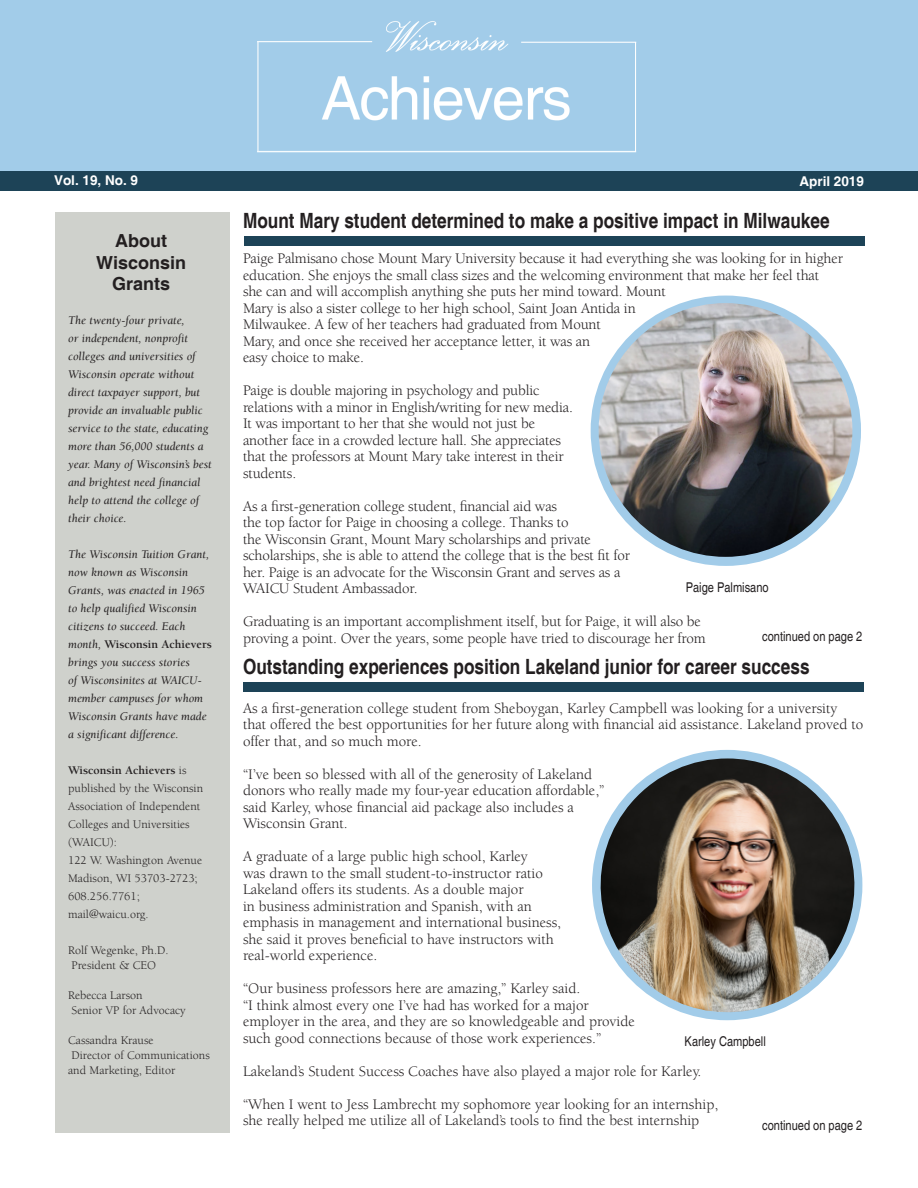
<style>
.page{position:relative;width:918px;height:1188px;background:#fff}
.page>*{position:absolute;margin:0;border:0;box-sizing:border-box;transform-origin:0 0}
.t1{font:700 condensed 21px "Helvetica";color:#231f20}
.t2{font:700 18px/21.6px "Helvetica";color:#231f20;text-align:center}
.t3{font:15px/16.5px "Berkeley Std";letter-spacing:-.01em;color:#231f20}
.t4{font:condensed 13.5px "Helvetica";color:#231f20}
.t5{font:700 13.5px "Helvetica";color:#fff}
.t6{font:italic 12px/18px "Berkeley Std";color:#231f20}
.t7{font:12px/18px "Berkeley Std";color:#231f20}
.s1{font-weight:700;font-style:normal}
.s2{font-weight:700}
</style>
<div class="page">
<div style="left:0;top:171px;width:918px;height:20px;background:#1d4357"></div>
<div style="left:55px;top:212px;width:175px;height:921px;background:#cfd1cc"></div>
<div style="left:244px;top:236px;width:621px;height:10px;background:#1d4357"></div>
<div style="left:244px;top:682px;width:620px;height:10px;background:#1d4357"></div>
<div style="left:591px;top:296px;width:270px;height:270px;background:#a2cce9;border-radius:50%"></div>
<img style="left:599px;top:303px;width:253px;height:254px;border-radius:127px">
<div style="left:0;top:0;width:918px;height:171px;background:#a2cce9"></div>
<img style="left:597px;top:758px;width:262px;height:263px">
<p class="t5" style="left:54px;top:172px;width:86px">Vol. 19, No. 9</p>
<p class="t5" style="left:799px;top:173px;width:66px">April 2019</p>
<p class="t2" style="left:115px;top:231px;width:53px">About</p>
<p class="t2" style="left:96px;top:252px;width:92px">Wisconsin<br>Grants</p>
<p class="t6" style="left:68px;top:311px;width:145px">The twenty-four private,<br>or independent, nonprofit colleges and universities of<br>Wisconsin operate without direct taxpayer support, but provide an invaluable public service to the state, educating more than 56,000 students a year. Many of Wisconsin’s best and brightest need financial help to attend the college of their choice.</p>
<p class="t6" style="left:68px;top:545px;width:145px">The Wisconsin Tuition Grant, now known as Wisconsin<br>Grants, was enacted in 1965 to help qualified Wisconsin citizens to succeed. Each month, <span class="s1">Wisconsin Achievers </span>brings you success stories<br>of Wisconsinites at WAICU&shy;member campuses for whom<br>Wisconsin Grants have made a significant difference.</p>
<p class="t7" style="left:68px;top:761px;width:136px"><span class="s2">Wisconsin Achievers</span> is published by the Wisconsin<br>Association of Independent<br>Colleges and Universities (WAICU):</p>
<p class="t7" style="left:68px;top:851px;width:135px">122 W. Washington Avenue<br>Madison, WI 53703-2723;</p>
<p class="t7" style="left:68px;top:887px;width:73px">608.256.7761;</p>
<p class="t7" style="left:68px;top:905px;width:82px">mail@waicu.org.</p>
<p class="t7" style="left:68px;top:941px;width:102px">Rolf Wegenke, Ph.D.</p>
<p class="t7" style="left:72px;top:956px;width:86px">President &amp; CEO</p>
<p class="t7" style="left:68px;top:986px;width:76px">Rebecca Larson</p>
<p class="t7" style="left:72px;top:1001px;width:116px">Senior VP for Advocacy</p>
<p class="t7" style="left:68px;top:1031px;width:87px">Cassandra Krause</p>
<p class="t7" style="left:68px;top:1048px;width:143px;line-height:15px">Director of Communications and Marketing, Editor</p>
<p class="t1" style="left:243px;top:208px;width:588px">Mount Mary student determined to make a positive impact in Milwaukee</p>
<p class="t3" style="left:243px;top:251px;width:601px">Paige Palmisano chose Mount Mary University because it had everything she was looking for in higher education. She enjoys the small class sizes and the welcoming environment that make her feel that<br>she can and will accomplish anything she puts her mind toward. Mount<br>Mary is also a sister college to her high school, Saint Joan Antida in<br>Milwaukee. A few of her teachers had graduated from Mount<br>Mary, and once she received her acceptance letter, it was an<br>easy choice to make.</p>
<p class="t3" style="left:243px;top:383px;width:332px">Paige is double majoring in psychology and public relations with a minor in English/writing for new media.<br>It was important to her that she would not just be another face in a crowded lecture hall. She appreciates that the professors at Mount Mary take interest in their students.</p>
<p class="t3" style="left:243px;top:498px;width:389px">As a first-generation college student, financial aid was<br>the top factor for Paige in choosing a college. Thanks to<br>the Wisconsin Grant, Mount Mary scholarships and private scholarships, she is able to attend the college that is the best fit for her. Paige is an advocate for the Wisconsin Grant and serves as a WAICU Student Ambassador.</p>
<p class="t3" style="left:243px;top:614px;width:464px">Graduating is an important accomplishment itself, but for Paige, it will also be proving a point. Over the years, some people have tried to discourage her from</p>
<p class="t4" style="left:686px;top:579px;width:85px">Paige Palmisano</p>
<p class="t4" style="left:762px;top:628px;width:102px">continued on page 2</p>
<p class="t1" style="left:243px;top:654px;width:568px">Outstanding experiences position Lakeland junior for career success</p>
<p class="t3" style="left:243px;top:700px;width:622px">As a first-generation college student from Sheboygan, Karley Campbell was looking for a university that offered the best opportunities for her future along with financial aid assistance. Lakeland proved to offer that, and so much more.</p>
<p class="t3" style="left:243px;top:766px;width:363px">“I’ve been so blessed with all of the generosity of Lakeland donors who really made my four-year education affordable,” said Karley, whose financial aid package also includes a Wisconsin Grant.</p>
<p class="t3" style="left:243px;top:848px;width:320px">A graduate of a large public high school, Karley<br>was drawn to the small student-to-instructor ratio Lakeland offers its students. As a double major<br>in business administration and Spanish, with an emphasis in management and international business, she said it proves beneficial to have instructors with real-world experience.</p>
<p class="t3" style="left:243px;top:980px;width:393px">“Our business professors here are amazing,” Karley said.<br>“I think almost every one I’ve had has worked for a major employer in the area, and they are so knowledgeable and provide such good connections because of those work experiences.”</p>
<p class="t3" style="left:243px;top:1063px;width:460px">Lakeland’s Student Success Coaches have also played a major role for Karley.</p>
<p class="t3" style="left:243px;top:1096px;width:477px">“When I went to Jess Lambrecht my sophomore year looking for an internship, she really helped me utilize all of Lakeland’s tools to find the best internship</p>
<p class="t4" style="left:685px;top:1034px;width:83px">Karley Campbell</p>
<p class="t4" style="left:762px;top:1118px;width:102px">continued on page 2</p>
</div>
